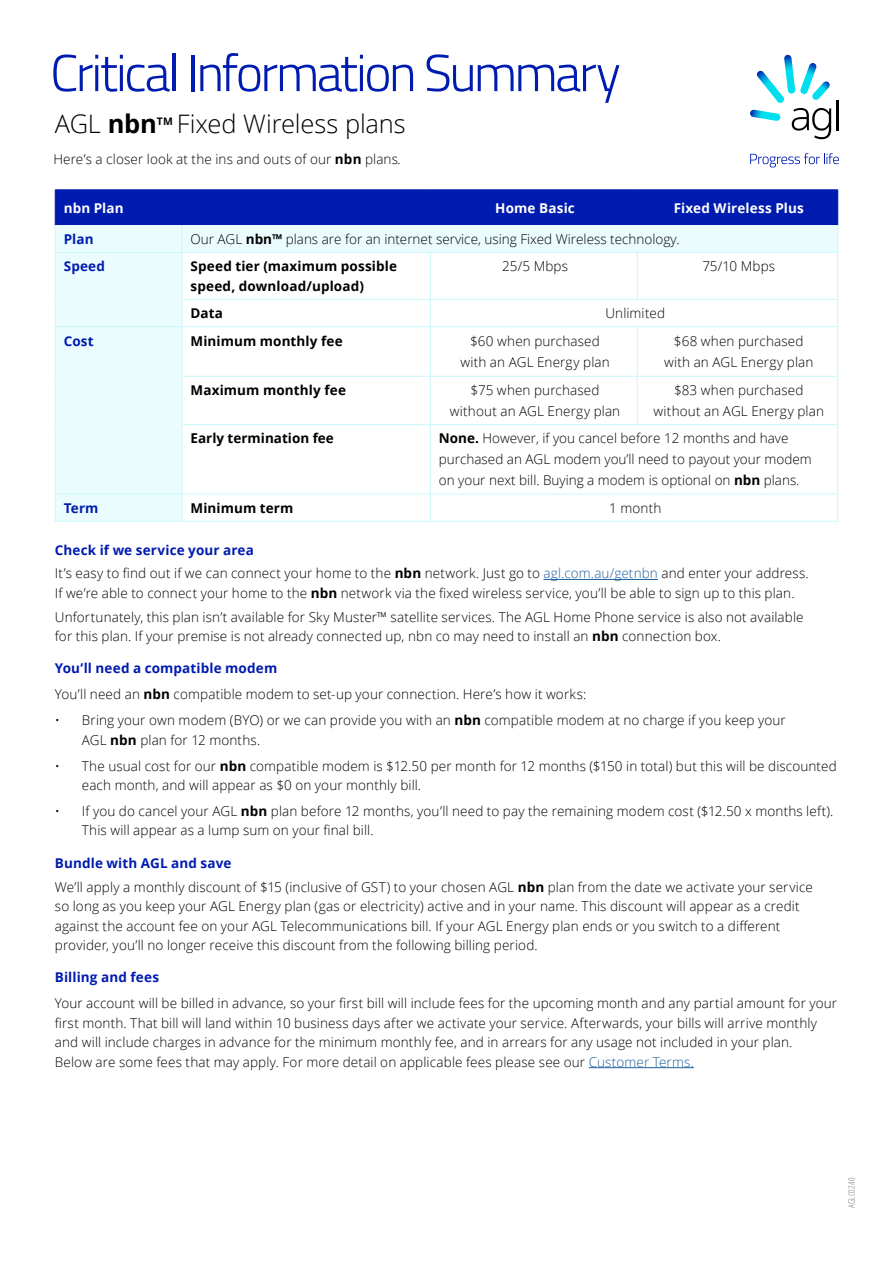
<style>
.page{position:relative;width:893px;height:1263px;background:#fff}
.page>*{position:absolute;margin:0;border:0;box-sizing:border-box;transform-origin:0 0}
.t1{font:300 52.05px "Titillium Web";letter-spacing:-.05em;color:#001bb0}
.t2{font:300 25.5px "Open Sans";letter-spacing:-.005em;color:#000}
.t3{font:300 13.5px/19.5px "Open Sans";letter-spacing:.01em;color:#000}
.t4{font:700 13.5px/19.5px "Open Sans";letter-spacing:.01em;color:#000}
.t5{font:700 13.5px "Open Sans";letter-spacing:.01em;color:#001bb0}
.t6{font:700 13.5px "Open Sans";letter-spacing:.01em;color:#fff}
.t7{font:700 10.35px "Open Sans";color:#000}
.t8{font:300 9px "Open Sans Condensed";letter-spacing:.015em;color:#7f8284}
.s1{font-weight:700}
.s2{color:#1f5e9d}
</style>
<div class="page">
<hr style="left:543px;top:579px;width:115px;height:1px;background:#1f5e9d">
<hr style="left:589px;top:1067px;width:105px;height:1px;background:#1f5e9d">
<svg style="left:56px;top:253px;width:781px;height:268px"></svg>
<hr style="left:55px;top:253px;width:1px;height:46px;background:#cbf8fb">
<svg style="left:55px;top:299px;width:1px;height:27px"></svg>
<hr style="left:837px;top:253px;width:1px;height:46px;background:#cbf8fb">
<svg style="left:837px;top:300px;width:1px;height:26px"></svg>
<hr style="left:55px;top:327px;width:1px;height:49px;background:#cbf8fb">
<hr style="left:55px;top:376px;width:1px;height:49px;background:#cbf8fb">
<hr style="left:55px;top:425px;width:1px;height:69px;background:#cbf8fb">
<hr style="left:837px;top:327px;width:1px;height:49px;background:#cbf8fb">
<hr style="left:837px;top:377px;width:1px;height:47px;background:#cbf8fb">
<hr style="left:837px;top:425px;width:1px;height:69px;background:#cbf8fb">
<svg style="left:55px;top:495px;width:1px;height:26px"></svg>
<svg style="left:837px;top:495px;width:1px;height:26px"></svg>
<hr style="left:55px;top:521px;width:127px;height:1px;background:#cbf8fb">
<hr style="left:182px;top:521px;width:248px;height:1px;background:#cbf8fb">
<hr style="left:430px;top:521px;width:207px;height:1px;background:#cbf8fb">
<hr style="left:637px;top:521px;width:201px;height:1px;background:#cbf8fb">
<hr style="left:55px;top:252px;width:127px;height:1px;background:#cbf8fb">
<hr style="left:182px;top:252px;width:248px;height:1px;background:#cbf8fb">
<hr style="left:430px;top:252px;width:207px;height:1px;background:#cbf8fb">
<hr style="left:637px;top:252px;width:201px;height:1px;background:#cbf8fb">
<hr style="left:55px;top:326px;width:127px;height:1px;background:#cbf8fb">
<hr style="left:55px;top:494px;width:127px;height:1px;background:#cbf8fb">
<hr style="left:182px;top:326px;width:248px;height:1px;background:#cbf8fb">
<hr style="left:430px;top:326px;width:207px;height:1px;background:#cbf8fb">
<hr style="left:637px;top:326px;width:201px;height:1px;background:#cbf8fb">
<hr style="left:182px;top:299px;width:248px;height:1px;background:#cbf8fb">
<hr style="left:430px;top:299px;width:207px;height:1px;background:#cbf8fb">
<hr style="left:637px;top:299px;width:201px;height:1px;background:#cbf8fb">
<hr style="left:182px;top:376px;width:248px;height:1px;background:#cbf8fb">
<hr style="left:430px;top:376px;width:207px;height:1px;background:#cbf8fb">
<hr style="left:637px;top:376px;width:201px;height:1px;background:#cbf8fb">
<hr style="left:182px;top:424px;width:248px;height:1px;background:#cbf8fb">
<hr style="left:430px;top:424px;width:207px;height:1px;background:#cbf8fb">
<hr style="left:637px;top:424px;width:201px;height:1px;background:#cbf8fb">
<hr style="left:182px;top:494px;width:248px;height:1px;background:#cbf8fb">
<hr style="left:430px;top:494px;width:207px;height:1px;background:#cbf8fb">
<hr style="left:637px;top:494px;width:201px;height:1px;background:#cbf8fb">
<hr style="left:430px;top:253px;width:1px;height:46px;background:#cbf8fb">
<hr style="left:637px;top:253px;width:1px;height:46px;background:#cbf8fb">
<svg style="left:430px;top:300px;width:1px;height:26px"></svg>
<hr style="left:430px;top:327px;width:1px;height:49px;background:#cbf8fb">
<hr style="left:637px;top:327px;width:1px;height:49px;background:#cbf8fb">
<hr style="left:430px;top:377px;width:1px;height:47px;background:#cbf8fb">
<hr style="left:637px;top:377px;width:1px;height:47px;background:#cbf8fb">
<hr style="left:430px;top:425px;width:1px;height:69px;background:#cbf8fb">
<svg style="left:430px;top:494px;width:1px;height:27px"></svg>
<svg style="left:55px;top:190px;width:783px;height:62px;background:#657cd1"></svg>
<hr style="left:182px;top:253px;width:1px;height:46px;background:#cbf8fb">
<svg style="left:182px;top:300px;width:1px;height:26px"></svg>
<hr style="left:182px;top:327px;width:1px;height:49px;background:#cbf8fb">
<hr style="left:182px;top:377px;width:1px;height:47px;background:#cbf8fb">
<hr style="left:182px;top:425px;width:1px;height:69px;background:#cbf8fb">
<svg style="left:182px;top:494px;width:1px;height:27px"></svg>
<svg style="left:750px;top:153px;width:89px;height:14px"></svg>
<hr style="left:837px;top:100px;width:2px;height:30px;background:#000">
<svg style="left:750px;top:55px;width:81px;height:84px"></svg>
<p class="t1" style="left:50px;top:35px;width:572px">Critical Information Summary</p>
<p class="t2" style="left:55px;top:106px;width:104px">AGL <span class="s1">nbn</span></p>
<p class="t7" style="left:157px;top:114px;width:18px">tm</p>
<p class="t2" style="left:177px;top:106px;width:230px">Fixed Wireless plans</p>
<p class="t3" style="left:53px;top:149px;width:349px">Here’s a closer look at the ins and outs of our <span class="s1">nbn</span> plans.</p>
<p class="t6" style="left:64px;top:198px;width:61px">nbn Plan</p>
<p class="t6" style="left:495px;top:198px;width:81px">Home Basic</p>
<p class="t6" style="left:674px;top:198px;width:132px">Fixed Wireless Plus</p>
<p class="t5" style="left:64px;top:230px;width:31px">Plan</p>
<p class="t3" style="left:190px;top:229px;width:491px">Our AGL <span class="s1">nbn™</span> plans are for an internet service, using Fixed Wireless technology.</p>
<p class="t5" style="left:64px;top:257px;width:43px">Speed</p>
<p class="t4" style="left:190px;top:256px;width:208px">Speed tier (maximum possible speed, download/upload)</p>
<p class="t3" style="left:502px;top:256px;width:68px">25/5 Mbps</p>
<p class="t3" style="left:702px;top:256px;width:74px">75/10 Mbps</p>
<p class="t4" style="left:190px;top:303px;width:34px">Data</p>
<p class="t3" style="left:605px;top:303px;width:61px">Unlimited</p>
<p class="t5" style="left:64px;top:331px;width:32px">Cost</p>
<p class="t4" style="left:190px;top:330px;width:154px">Minimum monthly fee</p>
<p class="t3" style="left:460px;top:330px;width:151px;line-height:21px;text-align:center">$60 when purchased with an AGL Energy plan</p>
<p class="t3" style="left:664px;top:330px;width:151px;line-height:21px;text-align:center">$68 when purchased with an AGL Energy plan</p>
<p class="t4" style="left:190px;top:380px;width:157px">Maximum monthly fee</p>
<p class="t3" style="left:450px;top:379px;width:172px;line-height:21px;text-align:center">$75 when purchased without an AGL Energy plan</p>
<p class="t3" style="left:654px;top:379px;width:172px;line-height:21px;text-align:center">$83 when purchased without an AGL Energy plan</p>
<p class="t4" style="left:190px;top:428px;width:145px">Early termination fee</p>
<p class="t3" style="left:439px;top:428px;width:374px;line-height:21px"><span class="s1">None.</span> However, if you cancel before 12 months and have purchased an AGL modem you’ll need to payout your modem on your next bill. Buying a modem is optional on <span class="s1">nbn</span> plans.</p>
<p class="t5" style="left:64px;top:498px;width:36px">Term</p>
<p class="t4" style="left:190px;top:498px;width:104px">Minimum term</p>
<p class="t3" style="left:609px;top:498px;width:54px">1 month</p>
<p class="t5" style="left:55px;top:540px;width:201px">Check if we service your area</p>
<p class="t3" style="left:55px;top:563px;width:755px">It’s easy to find out if we can connect your home to the <span class="s1">nbn</span> network. Just go to <span class="s2">agl.com.au/getnbn</span> and enter your address.<br>If we’re able to connect your home to the <span class="s1">nbn</span> network via the fixed wireless service, you’ll be able to sign up to this plan.</p>
<p class="t3" style="left:55px;top:607px;width:750px">Unfortunately, this plan isn’t available for Sky Muster™ satellite services. The AGL Home Phone service is also not available for this plan. If your premise is not already connected up, nbn co may need to install an <span class="s1">nbn</span> connection box.</p>
<p class="t5" style="left:55px;top:659px;width:224px">You’ll need a compatible modem</p>
<p class="t3" style="left:55px;top:684px;width:533px">You’ll need an <span class="s1">nbn</span> compatible modem to set-up your connection. Here’s how it works:</p>
<p class="t3" style="left:82px;top:710px;width:705px;text-indent:-27px">• Bring your own modem (BYO) or we can provide you with an <span class="s1">nbn</span> compatible modem at no charge if you keep your<br>AGL <span class="s1">nbn</span> plan for 12 months.</p>
<p class="t3" style="left:82px;top:756px;width:756px;text-indent:-27px">• The usual cost for our <span class="s1">nbn</span> compatible modem is $12.50 per month for 12 months ($150 in total) but this will be discounted each month, and will appear as $0 on your monthly bill.</p>
<p class="t3" style="left:82px;top:801px;width:753px;text-indent:-27px">• If you do cancel your AGL <span class="s1">nbn</span> plan before 12 months, you’ll need to pay the remaining modem cost ($12.50 x months left).<br>This will appear as a lump sum on your final bill.</p>
<p class="t5" style="left:55px;top:853px;width:178px">Bundle with AGL and save</p>
<p class="t3" style="left:55px;top:876px;width:760px">We’ll apply a monthly discount of $15 (inclusive of GST) to your chosen AGL <span class="s1">nbn</span> plan from the date we activate your service so long as you keep your AGL Energy plan (gas or electricity) active and in your name. This discount will appear as a credit against the account fee on your AGL Telecommunications bill. If your AGL Energy plan ends or you switch to a different provider, you’ll no longer receive this discount from the following billing period.</p>
<p class="t5" style="left:55px;top:968px;width:106px">Billing and fees</p>
<p class="t3" style="left:55px;top:993px;width:784px">Your account will be billed in advance, so your first bill will include fees for the upcoming month and any partial amount for your first month. That bill will land within 10 business days after we activate your service. Afterwards, your bills will arrive monthly and will include charges in advance for the minimum monthly fee, and in arrears for any usage not included in your plan.<br>Below are some fees that may apply. For more detail on applicable fees please see our <span class="s2">Customer Terms.</span></p>
<p class="t8" style="left:845px;top:1208px;width:32px;rotate:-90deg">AGLC0240</p>
</div>
